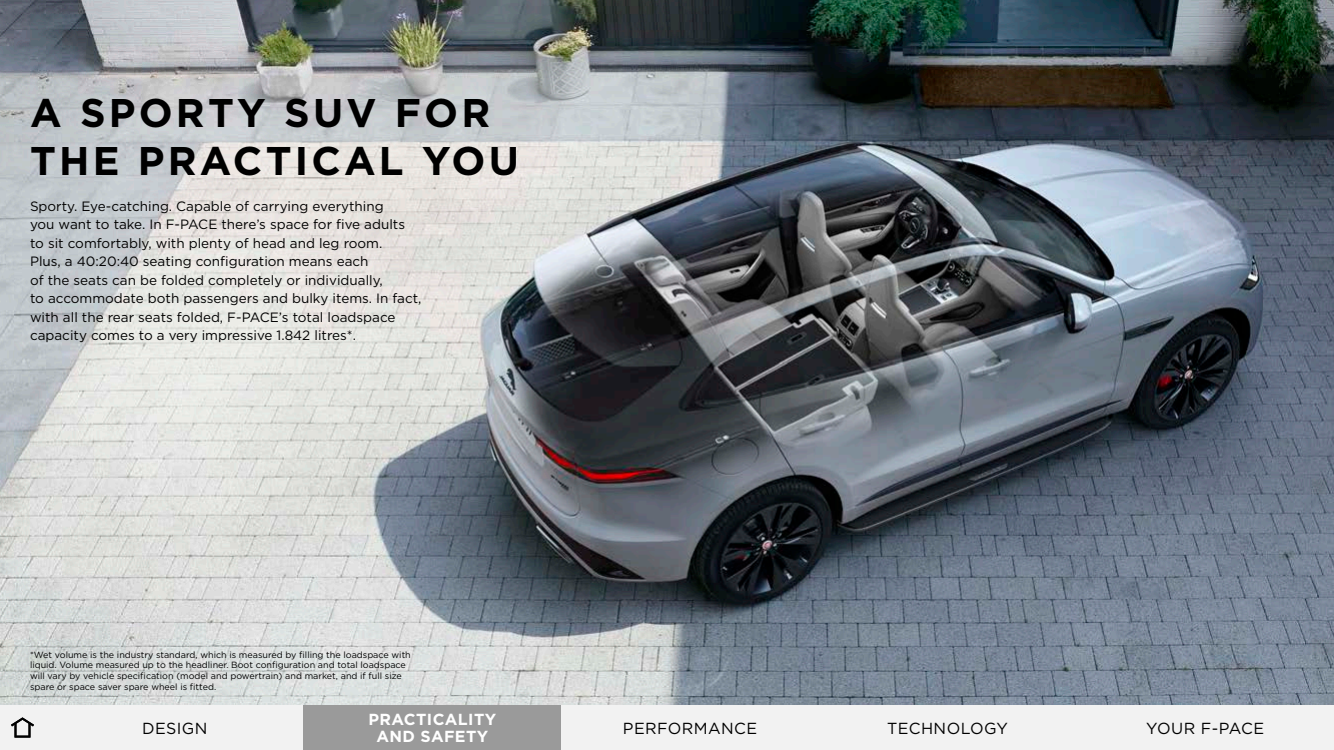
<style>
.page{position:relative;width:1334px;height:750px;background:#fff}
.page>*{position:absolute;margin:0;border:0;box-sizing:border-box;transform-origin:0 0}
.JAG_EBRO_21MY_GE_MAI{font:700 40px/48px "Gotham";letter-spacing:.08em;color:#000}
.t1{font:16px "Gotham";letter-spacing:.025em;color:#000}
.t2{font:700 16px/17px "Gotham";letter-spacing:.025em;color:#fff;text-align:center}
.t3{font:16px "Gotham";letter-spacing:.005em;color:#000}
.JAG_EBRO_21MY_GE_BOD{font:13.5px/18.5px "Gotham";color:#000}
.JAG_EBRO_21MY_GE_CAV{font:9px/10.8px "Gotham";color:#000}
</style>
<div class="page">
<img style="left:0;top:0;width:1334px;height:705px">
<div style="left:0;top:705px;width:1334px;height:45px;background:#f2f2f2"></div>
<div style="left:304px;top:705px;width:257px;height:45px;background:#9a9a9a"></div>
<svg style="left:11px;top:717px;width:23px;height:21px"></svg>
<p class="JAG_EBRO_21MY_GE_MAI" style="left:30px;top:89px;width:490px">A SPORTY SUV FOR<br>THE PRACTICAL YOU</p>
<p class="JAG_EBRO_21MY_GE_BOD" style="left:30px;top:196px;width:393px">Sporty. Eye-catching. Capable of carrying everything<br>you want to take. In F-PACE there’s space for five adults to sit comfortably, with plenty of head and leg room.<br>Plus, a 40:20:40 seating configuration means each<br>of the seats can be folded completely or individually,<br>to accommodate both passengers and bulky items. In fact, with all the rear seats folded, F-PACE’s total loadspace capacity comes to a very impressive 1.842 litres*.</p>
<p class="JAG_EBRO_21MY_GE_CAV" style="left:30px;top:649px;width:382px">*Wet volume is the industry standard, which is measured by filling the loadspace with liquid. Volume measured up to the headliner. Boot configuration and total loadspace will vary by vehicle specification (model and powertrain) and market, and if full size spare or space saver spare wheel is fitted.</p>
<p class="t2" style="left:369px;top:711px;width:129px">PRACTICALITY<br>AND SAFETY</p>
<p class="t1" style="left:142px;top:718px;width:67px">DESIGN</p>
<p class="t1" style="left:623px;top:718px;width:136px">PERFORMANCE</p>
<p class="t1" style="left:887px;top:718px;width:123px">TECHNOLOGY</p>
<p class="t3" style="left:1146px;top:718px;width:119px">YOUR F-PACE</p>
</div>
